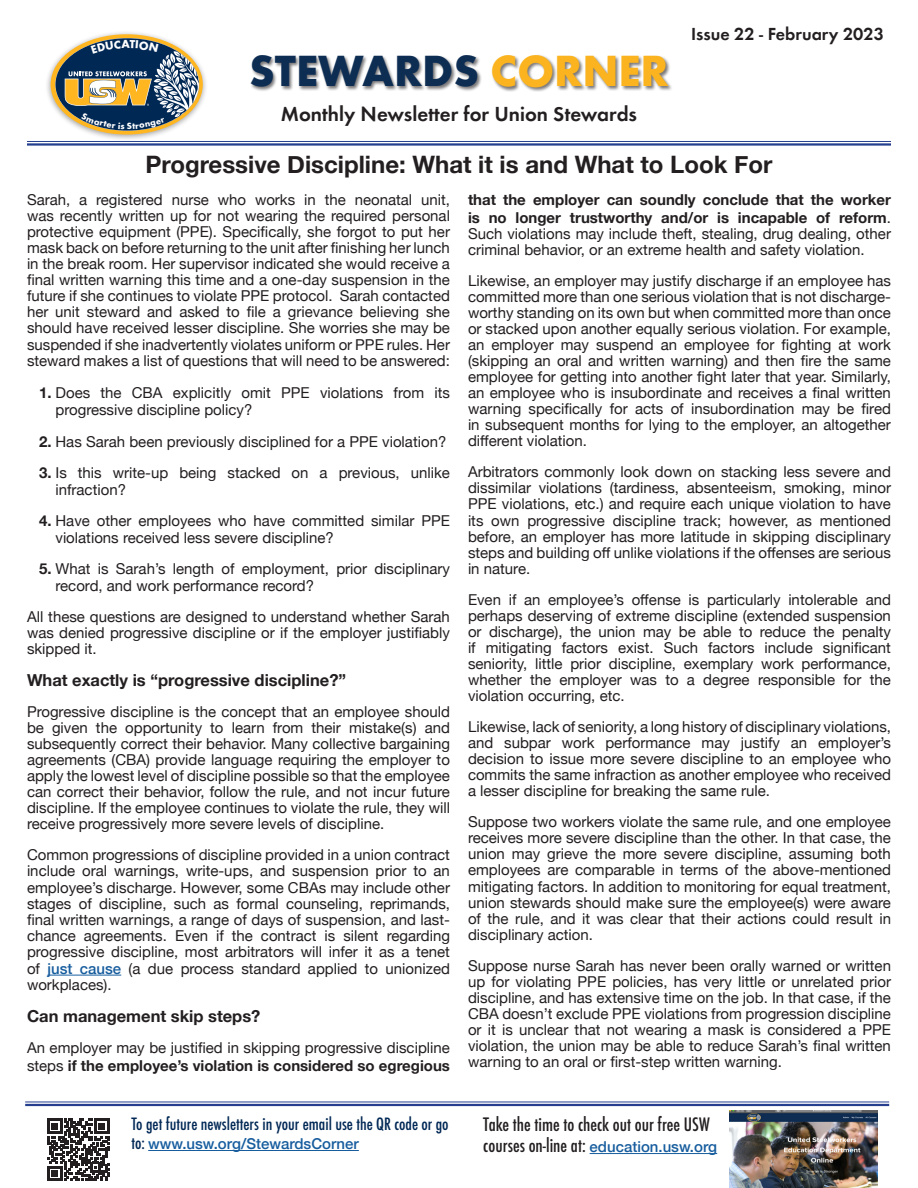
<style>
.page{position:relative;width:918px;height:1188px;background:#fff}
.page>*{position:absolute;margin:0;border:0;box-sizing:border-box;transform-origin:0 0}
.t1{font:700 45px "Futura T";color:#0d2d53}
.H1_Title{font:700 24px "Helvetica Neue";color:#231f20}
.t2{font:600 21px "Futura T";color:#231f20}
.t3{font:500 condensed 18px/21.6px "Futura";color:#231f20}
.t4{font:600 18px "Futura T";color:#231f20}
.body_text{font:700 16.5px "Helvetica Neue";color:#231f20}
.t5{font:500 condensed 16.5px "Futura";color:#002855}
.body_text-2{font:15px/16px "Helvetica Neue";color:#231f20;text-align:justify}
.t6{font:500 15px "Helvetica Neue";color:#175d9e}
.s1{color:#fbb41f}
.s2{font-weight:700}
.s3{font-weight:500;color:#175d9e}
.s4{font-family:"Futura";font-stretch:condensed;font-size:16.5px;color:#002855}
.s5{font-family:"Helvetica Neue";font-stretch:normal;font-size:15px;color:#175d9e}
</style>
<div class="page">
<div style="left:250px;top:54px;width:423px;height:38px;background:#231f20;opacity:.6"></div>
<div style="left:45px;top:30px;width:163px;height:111px;background:#231f20;opacity:.4"></div>
<hr style="left:27px;top:141px;width:864px;height:1px;background:#253f8e">
<hr style="left:27px;top:143px;width:864px;height:3px;background:#253f8e">
<hr style="left:590px;top:1153px;width:127px;height:1px;background:#175d9e">
<hr style="left:148px;top:1150px;width:211px;height:1px;background:#175d9e">
<img style="left:730px;top:1111px;width:147px;height:77px">
<svg style="left:47px;top:1119px;width:62px;height:62px"></svg>
<hr style="left:25px;top:1102px;width:864px;height:1px;background:#253f8e">
<hr style="left:25px;top:1104px;width:864px;height:2px;background:#253f8e">
<hr style="left:47px;top:975px;width:74px;height:1px;background:#175d9e">
<svg style="left:51px;top:34px;width:152px;height:101px"></svg>
<h1 class="t1" style="left:249px;top:44px;width:421px">STEWARDS <span class="s1">CORNER</span></h1>
<h3 class="t2" style="left:281px;top:102px;width:358px">Monthly Newsletter for Union Stewards</h3>
<p class="t4" style="left:691px;top:24px;width:194px">Issue 22 - February 2023</p>
<p class="H1_Title" style="left:145px;top:145px;width:629px">Progressive Discipline: What it is and What to Look For</p>
<p class="body_text-2" style="left:27px;top:193px;width:425px">Sarah, a registered nurse who works in the neonatal unit, was recently written up for not wearing the required personal protective equipment (PPE). Specifically, she forgot to put her mask back on before returning to the unit after finishing her lunch in the break room. Her supervisor indicated she would receive a final written warning this time and a one-day suspension in the future if she continues to violate PPE protocol. Sarah contacted her unit steward and asked to file a grievance believing she should have received lesser discipline. She worries she may be suspended if she inadvertently violates uniform or PPE rules. Her steward makes a list of questions that will need to be answered:</p>
<p class="body_text-2" style="left:56px;top:385px;width:396px;line-height:17.2px;text-indent:-16px"><span class="s2">1.</span> Does the CBA explicitly omit PPE violations from its progressive discipline policy?</p>
<p class="body_text-2" style="left:39px;top:434px;width:409px"><span class="s2">2.</span> Has Sarah been previously disciplined for a PPE violation?</p>
<p class="body_text-2" style="left:56px;top:465px;width:396px;line-height:16.5px;text-indent:-16px"><span class="s2">3.</span> Is this write-up being stacked on a previous, unlike infraction?</p>
<p class="body_text-2" style="left:56px;top:513px;width:396px;line-height:16.5px;text-indent:-16px"><span class="s2">4.</span> Have other employees who have committed similar PPE violations received less severe discipline?</p>
<p class="body_text-2" style="left:56px;top:561px;width:396px;line-height:16.5px;text-indent:-16px"><span class="s2">5.</span> What is Sarah’s length of employment, prior disciplinary record, and work performance record?</p>
<p class="body_text-2" style="left:27px;top:609px;width:425px">All these questions are designed to understand whether Sarah was denied progressive discipline or if the employer justifiably skipped it.</p>
<p class="body_text" style="left:27px;top:667px;width:321px">What exactly is “progressive discipline?”</p>
<p class="body_text-2" style="left:27px;top:705px;width:425px">Progressive discipline is the concept that an employee should be given the opportunity to learn from their mistake(s) and subsequently correct their behavior. Many collective bargaining agreements (CBA) provide language requiring the employer to apply the lowest level of discipline possible so that the employee can correct their behavior, follow the rule, and not incur future discipline. If the employee continues to violate the rule, they will receive progressively more severe levels of discipline.</p>
<p class="body_text-2" style="left:27px;top:848px;width:425px">Common progressions of discipline provided in a union contract include oral warnings, write-ups, and suspension prior to an employee’s discharge. However, some CBAs may include other stages of discipline, such as formal counseling, reprimands, final written warnings, a range of days of suspension, and last&shy;chance agreements. Even if the contract is silent regarding progressive discipline, most arbitrators will infer it as a tenet of <span class="s3">just cause</span> (a due process standard applied to unionized workplaces).</p>
<p class="body_text" style="left:27px;top:1003px;width:235px">Can management skip steps?</p>
<p class="body_text-2" style="left:27px;top:1040px;width:425px;line-height:17.2px">An employer may be justified in skipping progressive discipline steps <span class="s2">if the employee’s violation is considered so egregious</span></p>
<p class="body_text-2" style="left:468px;top:193px;width:425px;line-height:16.5px"><span class="s2">that the employer can soundly conclude that the worker is no longer trustworthy and/or is incapable of reform</span>.<br>Such violations may include theft, stealing, drug dealing, other criminal behavior, or an extreme health and safety violation.</p>
<p class="body_text-2" style="left:468px;top:273px;width:425px">Likewise, an employer may justify discharge if an employee has committed more than one serious violation that is not discharge&shy;worthy standing on its own but when committed more than once or stacked upon another equally serious violation. For example, an employer may suspend an employee for fighting at work (skipping an oral and written warning) and then fire the same employee for getting into another fight later that year. Similarly, an employee who is insubordinate and receives a final written warning specifically for acts of insubordination may be fired in subsequent months for lying to the employer, an altogether different violation.</p>
<p class="body_text-2" style="left:468px;top:465px;width:425px">Arbitrators commonly look down on stacking less severe and dissimilar violations (tardiness, absenteeism, smoking, minor PPE violations, etc.) and require each unique violation to have its own progressive discipline track; however, as mentioned before, an employer has more latitude in skipping disciplinary steps and building off unlike violations if the offenses are serious in nature.</p>
<p class="body_text-2" style="left:468px;top:592px;width:425px">Even if an employee’s offense is particularly intolerable and perhaps deserving of extreme discipline (extended suspension or discharge), the union may be able to reduce the penalty if mitigating factors exist. Such factors include significant seniority, little prior discipline, exemplary work performance, whether the employer was to a degree responsible for the violation occurring, etc.</p>
<p class="body_text-2" style="left:468px;top:720px;width:425px">Likewise, lack of seniority, a long history of disciplinary violations, and subpar work performance may justify an employer’s decision to issue more severe discipline to an employee who commits the same infraction as another employee who received a lesser discipline for breaking the same rule.</p>
<p class="body_text-2" style="left:468px;top:815px;width:425px">Suppose two workers violate the same rule, and one employee receives more severe discipline than the other. In that case, the union may grieve the more severe discipline, assuming both employees are comparable in terms of the above-mentioned mitigating factors. In addition to monitoring for equal treatment, union stewards should make sure the employee(s) were aware of the rule, and it was clear that their actions could result in disciplinary action.</p>
<p class="body_text-2" style="left:468px;top:958px;width:425px">Suppose nurse Sarah has never been orally warned or written up for violating PPE policies, has very little or unrelated prior discipline, and has extensive time on the job. In that case, if the CBA doesn’t exclude PPE violations from progression discipline or it is unclear that not wearing a mask is considered a PPE violation, the union may be able to reduce Sarah’s final written warning to an oral or first-step written warning.</p>
<p class="t5" style="left:131px;top:1113px;width:319px">To get future newsletters in your email use the QR code or go</p>
<p class="t6" style="left:131px;top:1132px;width:229px"><span class="s4">to:</span> www.usw.org/StewardsCorner</p>
<p class="t3" style="left:483px;top:1113px;width:235px">Take the time to check out our free USW courses on-line at: <span class="s5">education.usw.org</span></p>
</div>
